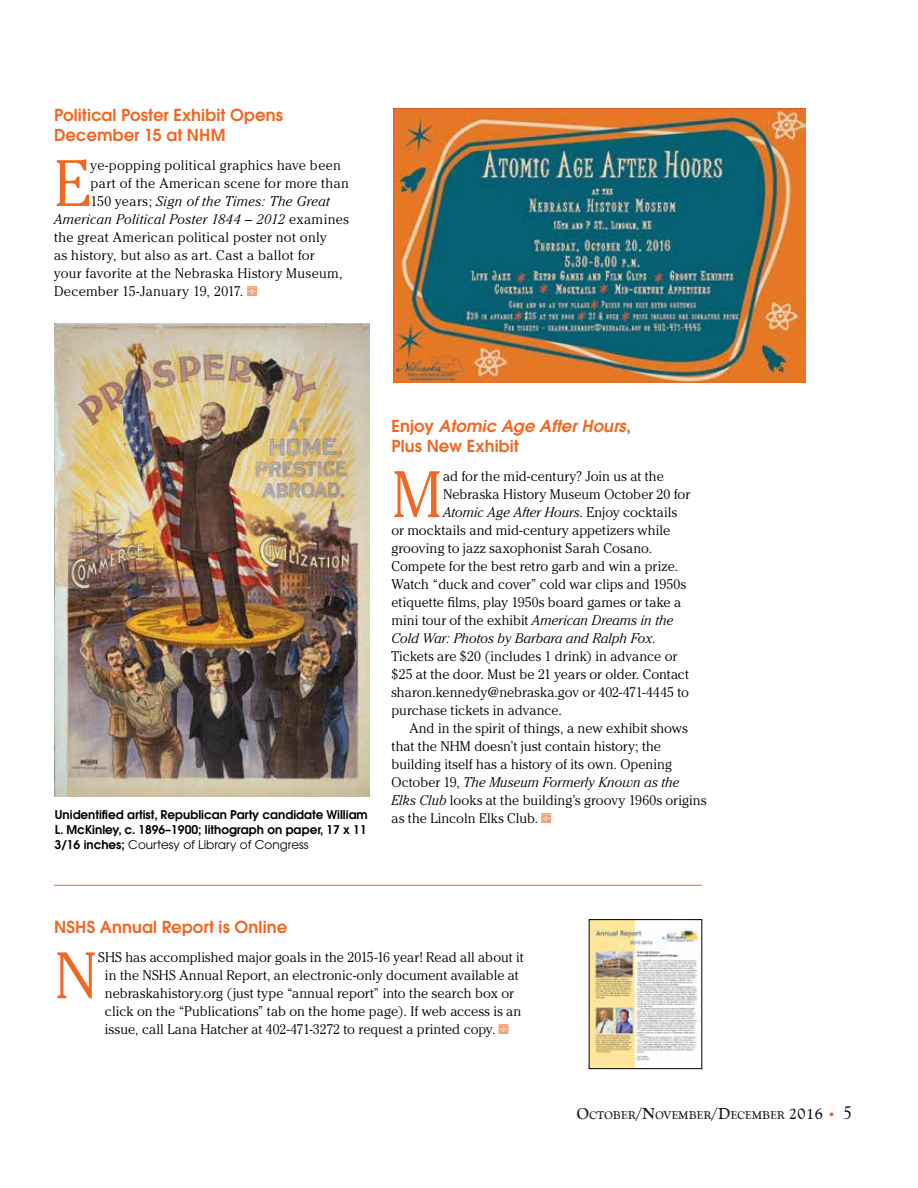
<style>
.page{position:relative;width:918px;height:1188px;background:#fff}
.page>*{position:absolute;margin:0;border:0;box-sizing:border-box;transform-origin:0 0}
.t1{font:300 65.1px "Cheltenham";color:#f26722}
.t2{font:600 16.5px/19.5px "Avant Garde";letter-spacing:.005em;color:#f26722}
.t3{font:300 13.95px/18px "Cheltenham";letter-spacing:.005em;color:#000}
.t4{font:italic 300 13.95px "Cheltenham";letter-spacing:.01em;color:#000}
.t5{font:300 13.95px "Cheltenham";letter-spacing:.025em;color:#000}
.t6{font:300 13.95px "Cheltenham";letter-spacing:.035em;color:#000}
.t7{font:600 12px/15px "Avant Garde";color:#000;text-align:justify}
.t8{font:11.55px "Goudy Handtooled Com";color:#000}
.s1{font-style:normal}
.s2{font-weight:400}
.s3{font-style:italic}
.s4{font-size:16.5px}
.s5{font-size:13.5px;color:#f26722}
.s6{font-family:"Goudy";font-size:18px}
</style>
<div class="page">
<hr style="left:54px;top:885px;width:648px;height:1px;background:#f26722">
<img style="left:54px;top:324px;width:316px;height:472px">
<img style="left:591px;top:921px;width:109px;height:146px">
<div style="left:589px;top:919px;width:113px;height:150px;border:1px solid #000"></div>
<img style="left:393px;top:108px;width:412px;height:275px">
<p class="t2" style="left:54px;top:105px;width:230px">Political Poster Exhibit Opens<br>December 15 at NHM</p>
<h1 class="t1" style="left:54px;top:146px;width:38px">E</h1>
<p class="t3" style="left:91px;top:156px;width:252px">ye-popping political graphics have been</p>
<p class="t3" style="left:91px;top:174px;width:260px">part of the American scene for more than</p>
<p class="t4" style="left:91px;top:193px;width:241px"><span class="s1">150 years;</span> Sign of the Times: The Great</p>
<p class="t4" style="left:54px;top:211px;width:296px">American Political Poster 1844 – 2012 <span class="s1">examines</span></p>
<p class="t5" style="left:54px;top:229px;width:274px">the great American political poster not only</p>
<p class="t6" style="left:54px;top:247px;width:262px">as history, but also as art. Cast a ballot for</p>
<p class="t3" style="left:54px;top:264px;width:290px">your favorite at the Nebraska History Museum,</p>
<p class="t3" style="left:54px;top:282px;width:191px">December 15-January 19, 2017.</p>
<p class="t7" style="left:55px;top:807px;width:315px">Unidentified artist, Republican Party candidate William L. McKinley, c. 1896–1900; lithograph on paper, 17 x 11<br>3/16 inches; <span class="s2">Courtesy of Library of Congress</span></p>
<p class="t2" style="left:392px;top:416px;width:241px">Enjoy <span class="s3">Atomic Age After Hours</span>,<br>Plus New Exhibit</p>
<h1 class="t1" style="left:392px;top:457px;width:53px">M</h1>
<p class="t3" style="left:443px;top:467px;width:222px">ad for the mid-century? Join us at the</p>
<p class="t3" style="left:443px;top:485px;width:249px">Nebraska History Museum October 20 for</p>
<p class="t4" style="left:443px;top:504px;width:236px">Atomic Age After Hours<span class="s1">. Enjoy cocktails</span></p>
<p class="t3" style="left:391px;top:521px;width:280px">or mocktails and mid-century appetizers while</p>
<p class="t3" style="left:391px;top:539px;width:262px">grooving to jazz saxophonist Sarah Cosano.</p>
<p class="t3" style="left:391px;top:557px;width:288px">Compete for the best retro garb and win a prize.</p>
<p class="t3" style="left:391px;top:575px;width:296px">Watch “duck and cover” cold war clips and 1950s</p>
<p class="t3" style="left:391px;top:593px;width:291px">etiquette films, play 1950s board games or take a</p>
<p class="t3" style="left:391px;top:611px;width:283px">mini tour of the exhibit <span class="s3">American Dreams in the</span></p>
<p class="t4" style="left:392px;top:630px;width:266px">Cold War: Photos by Barbara and Ralph Fox<span class="s1">.</span></p>
<p class="t3" style="left:392px;top:647px;width:287px">Tickets are $20 (includes 1 drink) in advance or</p>
<p class="t3" style="left:392px;top:665px;width:299px">$25 at the door. Must be 21 years or older. Contact</p>
<p class="t3" style="left:392px;top:683px;width:299px">sharon.kennedy@nebraska.gov or 402-471-4445 to</p>
<p class="t3" style="left:392px;top:701px;width:172px">purchase tickets in advance.</p>
<p class="t3" style="left:409px;top:719px;width:280px">And in the spirit of things, a new exhibit shows</p>
<p class="t3" style="left:392px;top:737px;width:271px">that the NHM doesn’t just contain history; the</p>
<p class="t3" style="left:392px;top:755px;width:282px">building itself has a history of its own. Opening</p>
<p class="t4" style="left:392px;top:774px;width:289px"><span class="s1">October 19,</span> The Museum Formerly Known as the</p>
<p class="t3" style="left:392px;top:791px;width:317px"><span class="s3">Elks Club</span> looks at the building’s groovy 1960s origins</p>
<p class="t3" style="left:392px;top:809px;width:148px">as the Lincoln Elks Club.</p>
<p class="t2" style="left:54px;top:917px;width:235px">NSHS Annual Report is Online</p>
<h1 class="t1" style="left:54px;top:938px;width:46px">N</h1>
<p class="t3" style="left:105px;top:948px;width:420px;text-indent:-7px">SHS has accomplished major goals in the 2015-16 year! Read all about it in the NSHS Annual Report, an electronic-only document available at nebraskahistory.org (just type “annual report” into the search box or click on the “Publications” tab on the home page). If web access is an issue, call Lana Hatcher at 402-471-3272 to request a printed copy.</p>
<p class="t8" style="left:577px;top:1108px;width:277px"><span class="s4">O</span>CTOBER<span class="s4">/N</span>OVEMBER<span class="s4">/D</span>ECEMBER <span class="s4">2016</span> <span class="s5">•</span> <span class="s6">5</span></p>
</div>
